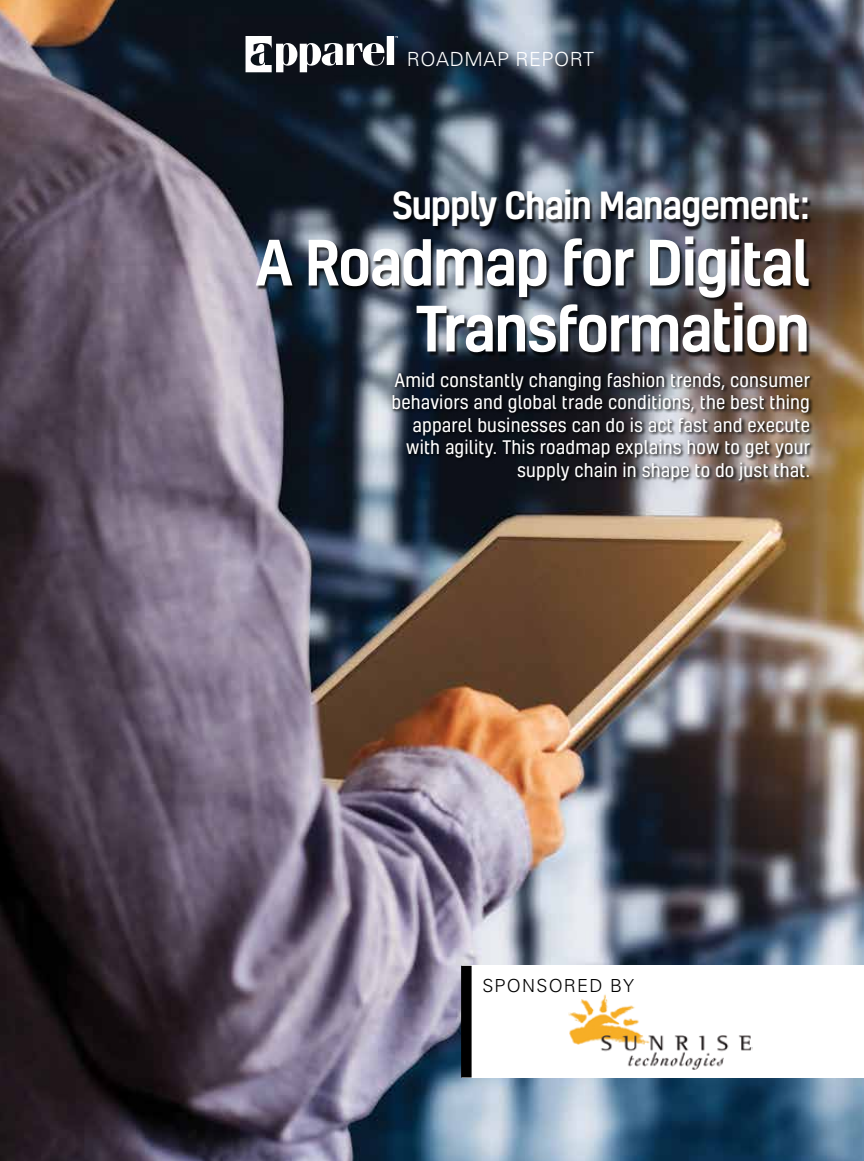
<style>
.page{position:relative;width:864px;height:1161px;background:#fff}
.page>*{position:absolute;margin:0;border:0;box-sizing:border-box;transform-origin:0 0}
.t1{font:500 60px/66px "Kelson";letter-spacing:-.03em;color:#fff;text-align:right}
.t2{font:500 36px "Kelson";letter-spacing:-.03em;color:#fff}
.t3{font:300 19.5px "Univers";letter-spacing:.03em;color:#fff}
.t4{font:18px/22.5px "Kelson";letter-spacing:.01em;color:#fff;text-align:right}
.t5{font:300 18px "Univers";letter-spacing:.07em;color:#000}
</style>
<div class="page">
<img style="left:0;top:0;width:864px;height:1161px">
<div style="left:463px;top:965px;width:401px;height:113px;background:#fff"></div>
<div style="left:461px;top:966px;width:11px;height:112px;background:#000"></div>
<svg style="left:246px;top:36px;width:138px;height:36px"></svg>
<div style="left:387px;top:36px;width:7px;height:29px;background:#fff"></div>
<div style="left:256px;top:191px;width:557px;height:166px;background:#000;opacity:.75"></div>
<svg style="left:392px;top:371px;width:422px;height:113px;background:#3e3b3e"></svg>
<img style="left:568px;top:994px;width:185px;height:76px">
<p class="t3" style="left:407px;top:47px;width:189px">ROADMAP REPORT</p>
<h2 class="t2" style="left:392px;top:181px;width:419px">Supply Chain Management:</h2>
<h1 class="t1" style="left:255px;top:228px;width:557px">A Roadmap for Digital<br>Transformation</h1>
<p class="t4" style="left:392px;top:368px;width:420px">Amid constantly changing fashion trends, consumer behaviors and global trade conditions, the best thing apparel businesses can do is act fast and execute with agility. This roadmap explains how to get your supply chain in shape to do just that.</p>
<p class="t5" style="left:482px;top:975px;width:153px">SPONSORED BY</p>
</div>
